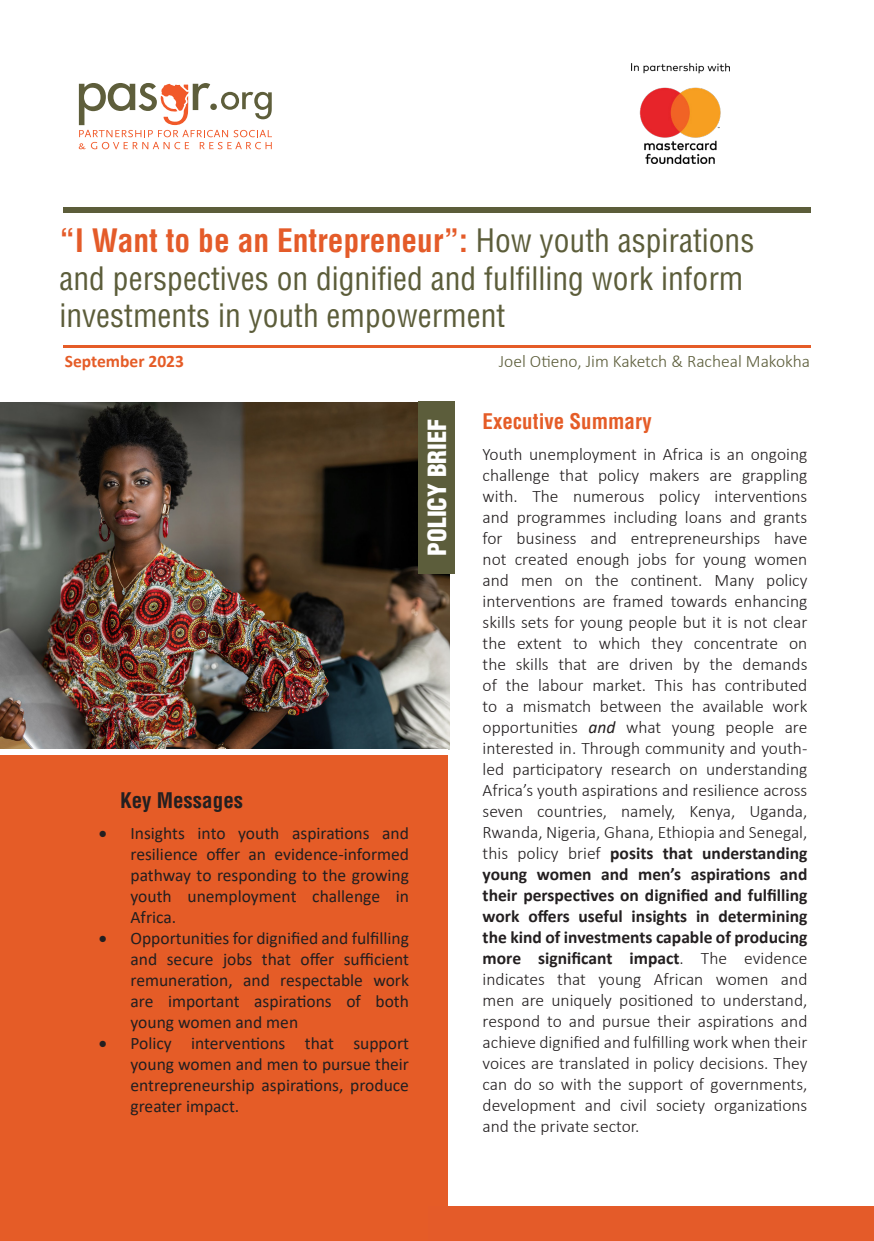
<style>
.page{position:relative;width:874px;height:1241px;background:#fff}
.page>*{position:absolute;margin:0;border:0;box-sizing:border-box;transform-origin:0 0}
.t1{font:condensed 31.5px/37.8px "Helvetica LT Std";color:#5c5d3a}
.t2{font:900 condensed 24.5px "Helvetica LT Std";color:#fff}
.Subtitle{font:700 condensed 21px "Helvetica LT Std";color:#e55c27}
.Subtitle-2{font:700 condensed 21px "Helvetica LT Std";color:#231f20}
.t3{font:300 17.5px/21px "Calibri";color:#231f20;text-align:justify}
.t4{font:17.5px/21px "Calibri";color:#231f20;text-align:justify}
.t5{font:300 17.5px "Calibri";color:#5c5d3a}
.t6{font:700 17.5px "Calibri";color:#e55c27}
.s1{font-weight:700;color:#e45b29}
.s2{font-weight:400;font-style:italic}
.s3{font-weight:700}
</style>
<div class="page">
<svg style="left:79px;top:83px;width:193px;height:66px"></svg>
<img style="left:0;top:402px;width:449px;height:347px">
<div style="left:0;top:749px;width:447px;height:491px;background:#e55c27"></div>
<div style="left:428px;top:1205px;width:445px;height:35px;background:#e45b29"></div>
<div style="left:63px;top:207px;width:747px;height:5px;background:#5c5d3a"></div>
<hr style="left:63px;top:345px;width:747px;height:3px;background:#e55c27">
<div style="left:418px;top:402px;width:37px;height:172px;background:#5c5d3b"></div>
<div style="left:0;top:748px;width:447px;height:6px;background:#fff"></div>
<img style="left:631px;top:63px;width:98px;height:100px">
<p class="t1" style="left:60px;top:221px;width:696px"><span class="s1">“I Want to be an Entrepreneur”:</span> How youth aspirations and perspectives on dignified and fulfilling work inform investments in youth empowerment</p>
<p class="t6" style="left:65px;top:349px;width:121px">September 2023</p>
<p class="t5" style="left:498px;top:351px;width:313px">Joel Otieno, Jim Kaketch &amp; Racheal Makokha</p>
<p class="t2" style="left:421px;top:555px;width:138px;rotate:-90deg">POLICY BRIEF</p>
<p class="Subtitle-2" style="left:120px;top:787px;width:125px">Key Messages</p>
<p class="t4" style="left:130px;top:822px;width:280px;text-indent:-32px">• Insights into youth aspirations and resilience offer an evidence-informed pathway to responding to the growing youth unemployment challenge in Africa.</p>
<p class="t4" style="left:130px;top:927px;width:280px;text-indent:-32px">• Opportunities for dignified and fulfilling and secure jobs that offer sufficient remuneration, and respectable work are important aspirations of both young women and men</p>
<p class="t4" style="left:130px;top:1032px;width:280px;text-indent:-32px">• Policy interventions that support young women and men to pursue their entrepreneurship aspirations, produce greater impact.</p>
<p class="Subtitle" style="left:482px;top:408px;width:170px">Executive Summary</p>
<p class="t3" style="left:482px;top:443px;width:326px">Youth unemployment in Africa is an ongoing challenge that policy makers are grappling with. The numerous policy interventions and programmes including loans and grants for business and entrepreneurships have not created enough jobs for young women and men on the continent. Many policy interventions are framed towards enhancing skills sets for young people but it is not clear the extent to which they concentrate on the skills that are driven by the demands of the labour market. This has contributed to a mismatch between the available work opportunities <span class="s2">and</span> what young people are interested in. Through community and youth&shy;led participatory research on understanding Africa’s youth aspirations and resilience across seven countries, namely, Kenya, Uganda, Rwanda, Nigeria, Ghana, Ethiopia and Senegal, this policy brief <span class="s3">posits that understanding young women and men’s aspirations and their perspectives on dignified and fulfilling work offers useful insights in determining the kind of investments capable of producing more significant impact</span>. The evidence indicates that young African women and men are uniquely positioned to understand, respond to and pursue their aspirations and achieve dignified and fulfilling work when their voices are translated in policy decisions. They can do so with the support of governments, development and civil society organizations and the private sector.</p>
</div>
